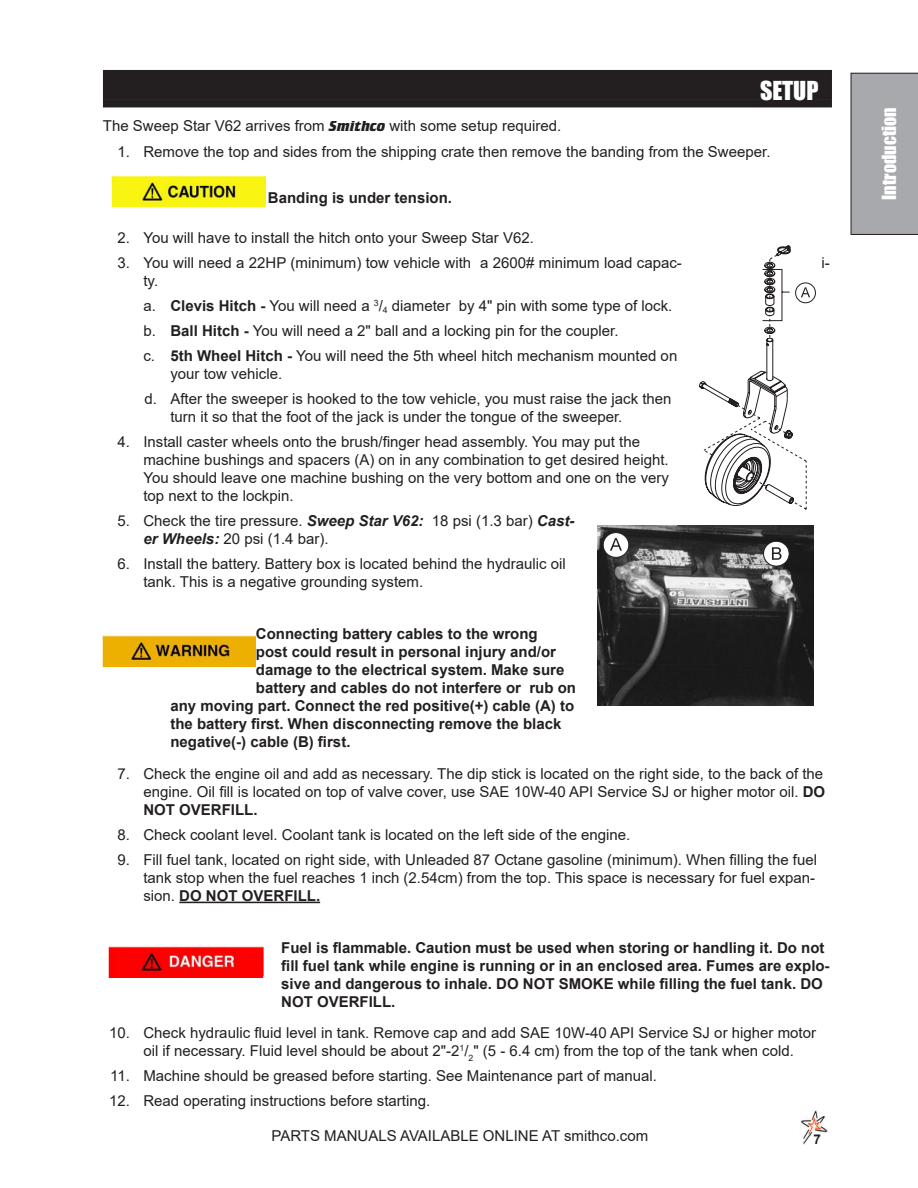
<style>
.page{position:relative;width:918px;height:1188px;background:#fff}
.page>*{position:absolute;margin:0;border:0;box-sizing:border-box;transform-origin:0 0}
.t1{font:24px "Impact";color:#fff}
.t2{font:18px "Impact";color:#fff}
.t3{font:15px/18px "Arial";color:#231f20}
.t4{font:700 15px/18px "Arial";color:#231f20}
.t5{font:700 13.5px "Arial";color:#231f20}
.s1{font-family:"Crillee Bold Italic Let Plain"}
.s2{font-weight:700}
.s3{font-weight:700;font-style:italic}
</style>
<div class="page">
<img style="left:800px;top:1111px;width:28px;height:33px">
<div style="left:851px;top:73px;width:67px;height:162px;background:#a8a9ad"></div>
<div style="left:103px;top:70px;width:729px;height:30px;background:#231f20"></div>
<div style="left:103px;top:100px;width:729px;height:7px;background:#231f20"></div>
<hr style="left:179px;top:902px;width:141px;height:1px;background:#231f20">
<img style="left:597px;top:526px;width:216px;height:179px">
<div style="left:764px;top:541px;width:25px;height:25px;background:#fff;border-radius:50%"></div>
<div style="left:763px;top:541px;width:27px;height:25px;border:1px solid #231f20;border-radius:50%"></div>
<svg style="left:772px;top:547px;width:10px;height:13px"></svg>
<div style="left:603px;top:533px;width:26px;height:24px;background:#fff;border-radius:50%"></div>
<div style="left:603px;top:532px;width:26px;height:26px;border:1px solid #231f20;border-radius:50%"></div>
<svg style="left:610px;top:538px;width:12px;height:13px"></svg>
<div style="left:795px;top:283px;width:21px;height:20px;border:1px solid #231f20;border-radius:50%"></div>
<svg style="left:699px;top:246px;width:111px;height:264px"></svg>
<img style="left:108px;top:946px;width:155px;height:32px">
<img style="left:111px;top:176px;width:155px;height:31px">
<img style="left:102px;top:635px;width:154px;height:32px">
<h1 class="t1" style="left:760px;top:81px;width:60px">SETUP</h1>
<p class="t3" style="left:103px;top:119px;width:460px">The Sweep Star V62 arrives from <span class="s1">Smithco</span> with some setup required.</p>
<p class="t3" style="left:117px;top:144px;width:655px">1. Remove the top and sides from the shipping crate then remove the banding from the Sweeper.</p>
<p class="t4" style="left:268px;top:190px;width:186px">Banding is under tension.</p>
<p class="t3" style="left:117px;top:230px;width:418px">2. You will have to install the hitch onto your Sweep Star V62.</p>
<p class="t3" style="left:117px;top:255px;width:566px">3. You will need a 22HP (minimum) tow vehicle with a 2600# minimum load capac-</p>
<p class="t3" style="left:821px;top:255px;width:10px">i-</p>
<p class="t3" style="left:143px;top:269px;width:535px;line-height:25px">ty.<br>a. <span class="s2">Clevis Hitch -</span> You will need a <sup>3</sup>/<sub>4</sub> diameter by 4" pin with some type of lock. b. <span class="s2">Ball Hitch -</span> You will need a 2" ball and a locking pin for the coupler.<br>c. <span class="s2">5th Wheel Hitch -</span> You will need the 5th wheel hitch mechanism mounted on</p>
<p class="t3" style="left:144px;top:363px;width:529px;line-height:25px;text-indent:26px">your tow vehicle.<br>d. After the sweeper is hooked to the tow vehicle, you must raise the jack then</p>
<p class="t3" style="left:170px;top:409px;width:453px">turn it so that the foot of the jack is under the tongue of the sweeper.</p>
<p class="t3" style="left:143px;top:433px;width:527px;text-indent:-26px">4. Install caster wheels onto the brush/finger head assembly. You may put the machine bushings and spacers (A) on in any combination to get desired height.<br>You should leave one machine bushing on the very bottom and one on the very top next to the lockpin.</p>
<p class="t3" style="left:143px;top:513px;width:433px;text-indent:-26px">5. Check the tire pressure. <span class="s3">Sweep Star V62:</span> 18 psi (1.3 bar) <span class="s3">Cast&shy;er Wheels:</span> 20 psi (1.4 bar).</p>
<p class="t3" style="left:143px;top:556px;width:424px;text-indent:-26px">6. Install the battery. Battery box is located behind the hydraulic oil tank. This is a negative grounding system.</p>
<p class="t4" style="left:256px;top:626px;width:283px">Connecting battery cables to the wrong</p>
<p class="t4" style="left:256px;top:644px;width:302px">post could result in personal injury and/or</p>
<p class="t4" style="left:256px;top:662px;width:310px">damage to the electrical system. Make sure</p>
<p class="t4" style="left:256px;top:680px;width:322px">battery and cables do not interfere or rub on</p>
<p class="t4" style="left:170px;top:698px;width:405px">any moving part. Connect the red positive(+) cable (A) to</p>
<p class="t4" style="left:170px;top:715px;width:392px">the battery first. When disconnecting remove the black</p>
<p class="t4" style="left:170px;top:733px;width:182px">negative(-) cable (B) first.</p>
<p class="t3" style="left:143px;top:766px;width:683px;text-indent:-26px">7. Check the engine oil and add as necessary. The dip stick is located on the right side, to the back of the engine. Oil fill is located on top of valve cover, use SAE 10W-40 API Service SJ or higher motor oil. <span class="s2">DO<br>NOT OVERFILL.</span></p>
<p class="t3" style="left:117px;top:827px;width:514px">8. Check coolant level. Coolant tank is located on the left side of the engine.</p>
<p class="t3" style="left:143px;top:850px;width:675px;text-indent:-26px">9. Fill fuel tank, located on right side, with Unleaded 87 Octane gasoline (minimum). When filling the fuel tank stop when the fuel reaches 1 inch (2.54cm) from the top. This space is necessary for fuel expan&shy;sion. <span class="s2">DO NOT OVERFILL.</span></p>
<p class="t4" style="left:281px;top:939px;width:550px">Fuel is flammable. Caution must be used when storing or handling it. Do not fill fuel tank while engine is running or in an enclosed area. Fumes are explo&shy;sive and dangerous to inhale. DO NOT SMOKE while filling the fuel tank. DO NOT OVERFILL.</p>
<p class="t3" style="left:143px;top:1024px;width:674px;text-indent:-34px">10. Check hydraulic fluid level in tank. Remove cap and add SAE 10W-40 API Service SJ or higher motor oil if necessary. Fluid level should be about 2"-2<sup>1</sup>/<sub>2</sub>" (5 - 6.4 cm) from the top of the tank when cold.</p>
<p class="t3" style="left:110px;top:1069px;width:548px">11. Machine should be greased before starting. See Maintenance part of manual.</p>
<p class="t3" style="left:109px;top:1094px;width:323px">12. Read operating instructions before starting.</p>
<p class="t3" style="left:272px;top:1127px;width:378px">PARTS MANUALS AVAILABLE ONLINE AT smithco.com</p>
<p class="t5" style="left:813px;top:1134px;width:9px">7</p>
<p class="t2" style="left:879px;top:200px;width:94px;rotate:-90deg">Introduction</p>
</div>
